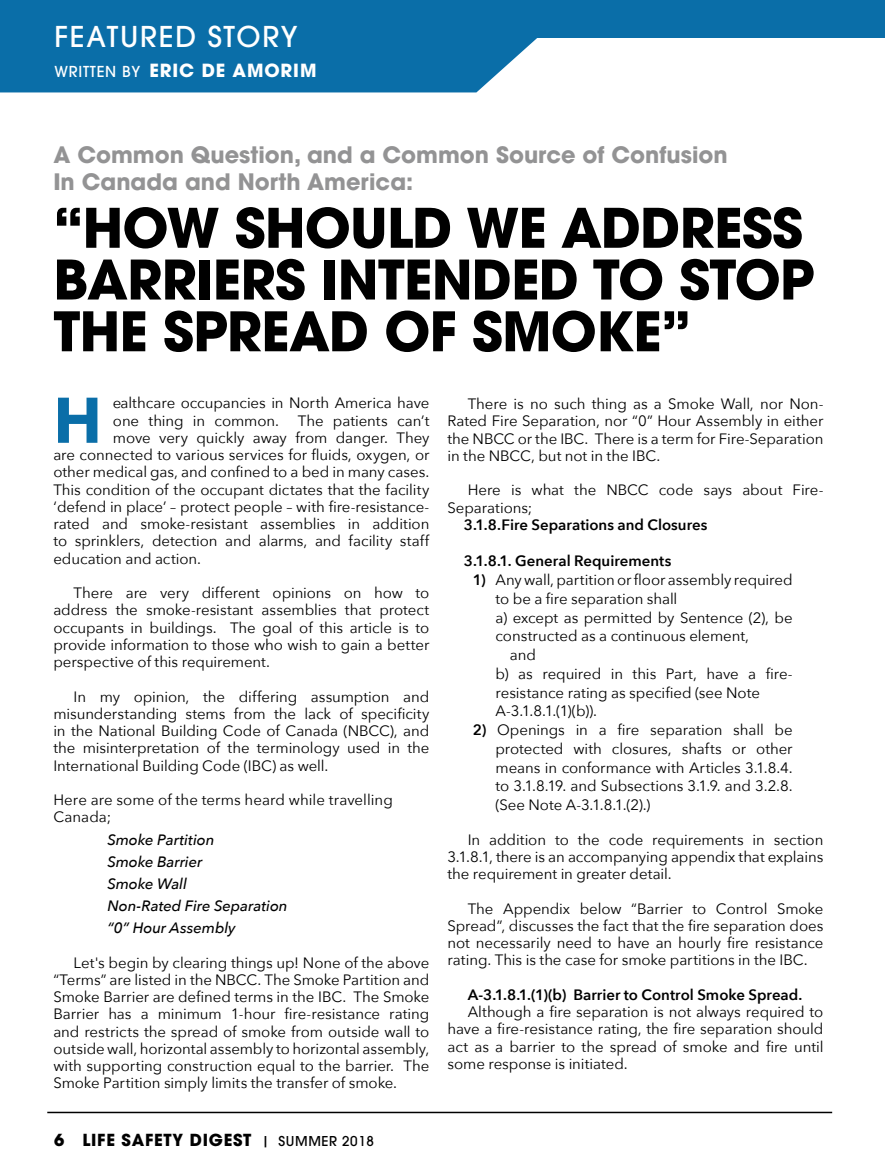
<style>
.page{position:relative;width:885px;height:1175px;background:#fff}
.page>*{position:absolute;margin:0;border:0;box-sizing:border-box;transform-origin:0 0}
.t1{font:700 63.75px "Avenir Next";color:#0a6ea8}
.t2{font:700 54px/51.8px "Avant Garde";letter-spacing:-.015em;color:#000}
.t3{font:500 28.5px "Avant Garde";letter-spacing:.06em;color:#fff}
.t4{font:700 22.5px/27px "Avant Garde";color:#939394}
.t5{font:700 18px "Avant Garde";letter-spacing:.05em;color:#fff}
.t6{font:700 16.5px "Avant Garde";letter-spacing:.045em;color:#000}
.t7{font:15px/17.2px "Avenir Next";letter-spacing:-.005em;color:#000;text-align:justify}
.t8{font:600 15px "Avenir Next";color:#000}
.t9{font:italic 500 15px/22px "Avenir Next";letter-spacing:-.005em;color:#000}
.s1{font-weight:500;font-size:15px}
.s2{font-weight:500;font-size:13.5px}
.s3{font-weight:600}
</style>
<div class="page">
<div style="left:0;top:38px;width:537px;height:54px;background:#0a6ea8"></div>
<div style="left:0;top:0;width:884px;height:38px;background:#0a6ea8"></div>
<hr style="left:47px;top:1111px;width:784px;height:2px;background:#000">
<h3 class="t3" style="left:54px;top:19px;width:18px">FEA</h3>
<h3 class="t3" style="left:107px;top:19px;width:192px">TURED STORY</h3>
<p class="t5" style="left:54px;top:59px;width:263px"><span class="s1">WRITTEN BY</span> ERIC DE AMORIM</p>
<h3 class="t4" style="left:53px;top:141px;width:675px">A COMMON QUESTION, AND A COMMON SOURCE OF CONFUSION<br>IN CANADA AND NORTH AMERICA:</h3>
<h2 class="t2" style="left:53px;top:202px;width:548px">“HOW SHOULD WE ADD</h2>
<h2 class="t2" style="left:53px;top:202px;width:762px;text-indent:626px">RESS<br>BARRIERS INTENDED TO STOP<br>THE SPREAD OF SMOKE”</h2>
<h1 class="t1" style="left:53px;top:365px;width:50px">H</h1>
<p class="t7" style="left:113px;top:394px;width:318px">ealthcare occupancies in North America have one thing in common.</p>
<p class="t7" style="left:297px;top:411px;width:133px">The patients can’t</p>
<p class="t7" style="left:113px;top:428px;width:318px">move very quickly away from danger. They</p>
<p class="t7" style="left:53px;top:445px;width:377px">are connected to various services for fluids, oxygen, or</p>
<p class="t7" style="left:53px;top:463px;width:377px">other medical gas, and confined to a bed in many cases.</p>
<p class="t7" style="left:53px;top:480px;width:377px">This condition of the occupant dictates that the facility</p>
<p class="t7" style="left:53px;top:497px;width:377px">‘defend in place’ – protect people – with fire-resistance-</p>
<p class="t7" style="left:53px;top:514px;width:377px">rated and smoke-resistant assemblies in addition</p>
<p class="t7" style="left:53px;top:532px;width:377px">to sprinklers, detection and alarms, and facility staff</p>
<p class="t7" style="left:53px;top:549px;width:149px">education and action.</p>
<p class="t7" style="left:53px;top:583px;width:377px;text-indent:20px">There are very different opinions on how to address the smoke-resistant assemblies that protect occupants in buildings. The goal of this article is to provide information to those who wish to gain a better perspective of this requirement.</p>
<p class="t7" style="left:53px;top:687px;width:377px;text-indent:20px">In my opinion, the differing assumption and misunderstanding stems from the lack of specificity in the National Building Code of Canada (NBCC), and the misinterpretation of the terminology used in the International Building Code (IBC) as well.</p>
<p class="t7" style="left:53px;top:790px;width:341px">Here are some of the terms heard while travelling<br>Canada;</p>
<p class="t9" style="left:107px;top:827px;width:182px">Smoke Partition<br>Smoke Barrier<br>Smoke Wall<br>Non-Rated Fire Separation “0” Hour Assembly</p>
<p class="t7" style="left:53px;top:953px;width:377px;text-indent:20px">Let's begin by clearing things up! None of the above “Terms” are listed in the NBCC. The Smoke Partition and Smoke Barrier are defined terms in the IBC. The Smoke Barrier has a minimum 1-hour fire-resistance rating and restricts the spread of smoke from outside wall to outside wall, horizontal assembly to horizontal assembly, with supporting construction equal to the barrier. The Smoke Partition simply limits the transfer of smoke.</p>
<p class="t6" style="left:54px;top:1129px;width:321px">6 LIFE SAFETY DIGEST <span class="s2">| SUMMER 2018</span></p>
<p class="t7" style="left:447px;top:394px;width:377px;text-indent:20px">There is no such thing as a Smoke Wall, nor Non-Rated Fire Separation, nor “0” Hour Assembly in either the NBCC or the IBC. There is a term for Fire-Separation in the NBCC, but not in the IBC.</p>
<p class="t7" style="left:447px;top:481px;width:377px;text-indent:20px">Here is what the NBCC code says about Fire-<br>Separations;</p>
<p class="t8" style="left:464px;top:512px;width:245px">3.1.8.Fire Separations and Closures</p>
<p class="t8" style="left:464px;top:548px;width:209px">3.1.8.1. General Requirements</p>
<p class="t7" style="left:473px;top:570px;width:321px"><span class="s3">1)</span> Any wall, partition or floor assembly required</p>
<p class="t7" style="left:495px;top:589px;width:183px">to be a fire separation shall</p>
<p class="t7" style="left:495px;top:608px;width:298px">a) except as permitted by Sentence (2), be</p>
<p class="t7" style="left:495px;top:627px;width:255px">constructed as a continuous element,</p>
<p class="t7" style="left:509px;top:645px;width:28px">and</p>
<p class="t7" style="left:495px;top:664px;width:298px">b) as required in this Part, have a fire-</p>
<p class="t7" style="left:495px;top:683px;width:266px">resistance rating as specified (see Note</p>
<p class="t7" style="left:495px;top:702px;width:103px">A-3.1.8.1.(1)(b)).</p>
<p class="t7" style="left:495px;top:720px;width:298px;line-height:18.8px;text-indent:-22px"><span class="s3">2)</span> Openings in a fire separation shall be protected with closures, shafts or other means in conformance with Articles 3.1.8.4. to 3.1.8.19. and Subsections 3.1.9. and 3.2.8. (See Note A-3.1.8.1.(2).)</p>
<p class="t7" style="left:447px;top:830px;width:377px;text-indent:20px">In addition to the code requirements in section 3.1.8.1, there is an accompanying appendix that explains the requirement in greater detail.</p>
<p class="t7" style="left:447px;top:899px;width:377px;text-indent:20px">The Appendix below “Barrier to Control Smoke Spread”, discusses the fact that the fire separation does not necessarily need to have an hourly fire resistance rating. This is the case for smoke partitions in the IBC.</p>
<p class="t8" style="left:467px;top:981px;width:336px">A-3.1.8.1.(1)(b) Barrier to Control Smoke Spread.</p>
<p class="t7" style="left:447px;top:1002px;width:377px;text-indent:20px">Although a fire separation is not always required to have a fire-resistance rating, the fire separation should act as a barrier to the spread of smoke and fire until some response is initiated.</p>
</div>
